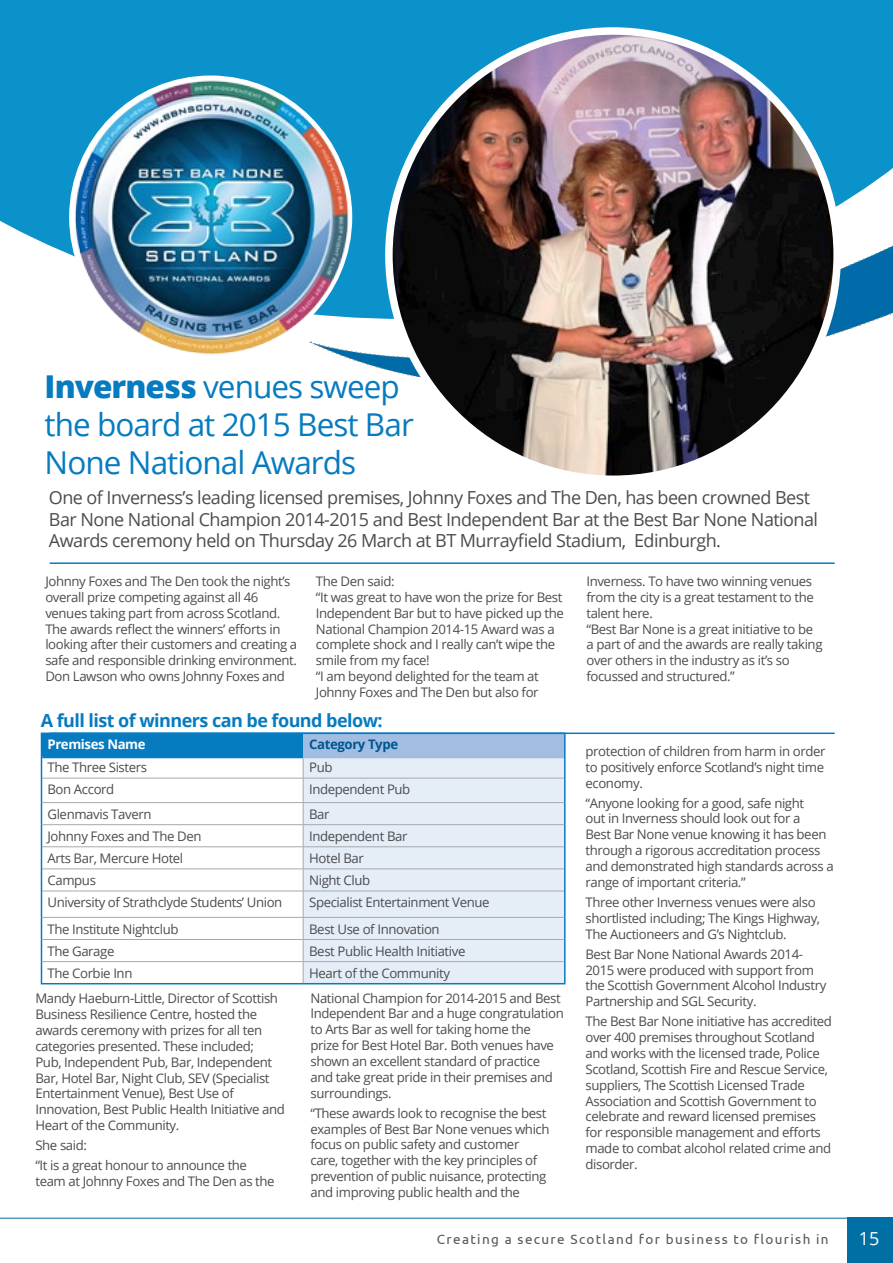
<style>
.page{position:relative;width:893px;height:1263px;background:#fff}
.page>*{position:absolute;margin:0;border:0;box-sizing:border-box;transform-origin:0 0}
.t1{font:31.5px/37.8px "Open Sans";letter-spacing:-.03em;color:#067bc0}
.t2{font:18px/21.6px "Open Sans";letter-spacing:-.03em;color:#4b4c4d}
.t3{font:700 18px "Open Sans";letter-spacing:-.03em;color:#067bc0}
.t4{font:18px "Open Sans";color:#fff}
.t5{font:13.5px "Ubuntu";letter-spacing:.1em;color:#57585a}
.t6{font:13.2px/15.9px "Open Sans";letter-spacing:-.03em;color:#4b4c4d}
.t7{font:700 13.2px "Open Sans";letter-spacing:-.03em;color:#fff}
.t8{font:700 13.2px "Open Sans";letter-spacing:-.03em;color:#005690}
.s1{font-weight:800}
</style>
<div class="page">
<svg style="left:345px;top:319px;width:533px;height:52px"></svg>
<svg style="left:0;top:0;width:893px;height:319px;background:#289ed0"></svg>
<svg style="left:0;top:1218px;width:848px;height:45px"></svg>
<div style="left:848px;top:1218px;width:45px;height:45px;background:#006fa4"></div>
<div style="left:41px;top:733px;width:262px;height:23px;background:#067bc0"></div>
<div style="left:303px;top:733px;width:262px;height:23px;background:#a2bde1"></div>
<div style="left:304px;top:758px;width:260px;height:225px;background:#e5edf7"></div>
<hr style="left:42px;top:778px;width:261px;height:1px;background:#a8a9ad">
<hr style="left:303px;top:778px;width:261px;height:1px;background:#a8a9ad">
<hr style="left:42px;top:802px;width:261px;height:1px;background:#a8a9ad">
<hr style="left:303px;top:802px;width:261px;height:1px;background:#a8a9ad">
<hr style="left:42px;top:824px;width:261px;height:1px;background:#a8a9ad">
<hr style="left:303px;top:824px;width:261px;height:1px;background:#a8a9ad">
<hr style="left:42px;top:846px;width:261px;height:1px;background:#a8a9ad">
<hr style="left:303px;top:846px;width:261px;height:1px;background:#a8a9ad">
<hr style="left:42px;top:869px;width:261px;height:1px;background:#a8a9ad">
<hr style="left:303px;top:869px;width:261px;height:1px;background:#a8a9ad">
<hr style="left:42px;top:891px;width:261px;height:1px;background:#a8a9ad">
<hr style="left:303px;top:891px;width:261px;height:1px;background:#a8a9ad">
<hr style="left:42px;top:917px;width:261px;height:1px;background:#a8a9ad">
<hr style="left:303px;top:917px;width:261px;height:1px;background:#a8a9ad">
<hr style="left:42px;top:939px;width:261px;height:1px;background:#a8a9ad">
<hr style="left:303px;top:939px;width:261px;height:1px;background:#a8a9ad">
<hr style="left:42px;top:961px;width:261px;height:1px;background:#a8a9ad">
<hr style="left:303px;top:961px;width:261px;height:1px;background:#a8a9ad">
<svg style="left:303px;top:758px;width:1px;height:225px"></svg>
<hr style="left:42px;top:754px;width:261px;height:4px;background:#067bc0">
<hr style="left:303px;top:754px;width:261px;height:4px;background:#a2bde1">
<hr style="left:41px;top:732px;width:262px;height:2px;background:#067bc0">
<hr style="left:564px;top:734px;width:2px;height:22px;background:#067bc0">
<hr style="left:564px;top:756px;width:2px;height:22px;background:#067bc0">
<hr style="left:564px;top:778px;width:2px;height:24px;background:#067bc0">
<hr style="left:564px;top:802px;width:2px;height:23px;background:#067bc0">
<hr style="left:564px;top:825px;width:2px;height:22px;background:#067bc0">
<hr style="left:564px;top:847px;width:2px;height:22px;background:#067bc0">
<hr style="left:564px;top:869px;width:2px;height:22px;background:#067bc0">
<hr style="left:564px;top:891px;width:2px;height:26px;background:#067bc0">
<hr style="left:564px;top:917px;width:2px;height:22px;background:#067bc0">
<hr style="left:564px;top:939px;width:2px;height:22px;background:#067bc0">
<svg style="left:41px;top:756px;width:1px;height:227px"></svg>
<hr style="left:564px;top:961px;width:2px;height:22px;background:#067bc0">
<hr style="left:41px;top:983px;width:262px;height:1px;background:#067bc0">
<hr style="left:303px;top:983px;width:263px;height:1px;background:#067bc0">
<img style="left:389px;top:31px;width:448px;height:443px">
<img style="left:71px;top:77px;width:280px;height:280px">
<svg style="left:0;top:217px;width:2px;height:14px"></svg>
<hr style="left:50px;top:562px;width:785px;height:2px;background:#067bc0">
<hr style="left:50px;top:732px;width:785px;height:2px;background:#067bc0">
<p class="t1" style="left:45px;top:367px;width:371px"><span class="s1">Inverness</span> venues sweep the board at 2015 Best Bar<br>None National Awards</p>
<p class="t2" style="left:49px;top:486px;width:771px">One of Inverness’s leading licensed premises, Johnny Foxes and The Den, has been crowned Best<br>Bar None National Champion 2014-2015 and Best Independent Bar at the Best Bar None National<br>Awards ceremony held on Thursday 26 March at BT Murrayfield Stadium, Edinburgh.</p>
<p class="t6" style="left:45px;top:573px;width:247px">Johnny Foxes and The Den took the night’s overall prize competing against all 46 venues taking part from across Scotland.</p>
<p class="t6" style="left:45px;top:620px;width:253px">The awards reflect the winners’ efforts in looking after their customers and creating a safe and responsible drinking environment.</p>
<p class="t6" style="left:45px;top:668px;width:241px">Don Lawson who owns Johnny Foxes and</p>
<p class="t6" style="left:316px;top:573px;width:80px">The Den said:</p>
<p class="t6" style="left:316px;top:589px;width:250px">“It was great to have won the prize for Best Independent Bar but to have picked up the National Champion 2014-15 Award was a complete shock and I really can’t wipe the smile from my face!</p>
<p class="t6" style="left:316px;top:668px;width:224px">“I am beyond delighted for the team at<br>Johnny Foxes and The Den but also for</p>
<p class="t3" style="left:41px;top:708px;width:343px">A full list of winners can be found below:</p>
<p class="t7" style="left:47px;top:735px;width:100px">Premises Name</p>
<p class="t8" style="left:309px;top:735px;width:91px">Category Type</p>
<p class="t6" style="left:47px;top:759px;width:101px">The Three Sisters</p>
<p class="t6" style="left:309px;top:759px;width:25px">Pub</p>
<p class="t6" style="left:47px;top:781px;width:68px">Bon Accord</p>
<p class="t6" style="left:309px;top:781px;width:103px">Independent Pub</p>
<p class="t6" style="left:47px;top:806px;width:105px">Glenmavis Tavern</p>
<p class="t6" style="left:309px;top:806px;width:22px">Bar</p>
<p class="t6" style="left:47px;top:828px;width:155px">Johnny Foxes and The Den</p>
<p class="t6" style="left:309px;top:828px;width:100px">Independent Bar</p>
<p class="t6" style="left:47px;top:850px;width:137px">Arts Bar, Mercure Hotel</p>
<p class="t6" style="left:309px;top:850px;width:56px">Hotel Bar</p>
<p class="t6" style="left:47px;top:872px;width:50px">Campus</p>
<p class="t6" style="left:309px;top:872px;width:63px">Night Club</p>
<p class="t6" style="left:47px;top:894px;width:236px">University of Strathclyde Students’ Union</p>
<p class="t6" style="left:309px;top:894px;width:182px">Specialist Entertainment Venue</p>
<p class="t6" style="left:47px;top:920px;width:132px">The Institute Nightclub</p>
<p class="t6" style="left:309px;top:920px;width:132px">Best Use of Innovation</p>
<p class="t6" style="left:47px;top:942px;width:68px">The Garage</p>
<p class="t6" style="left:309px;top:942px;width:158px">Best Public Health Initiative</p>
<p class="t6" style="left:47px;top:965px;width:86px">The Corbie Inn</p>
<p class="t6" style="left:309px;top:965px;width:142px">Heart of the Community</p>
<p class="t6" style="left:35px;top:990px;width:251px">Mandy Haeburn-Little, Director of Scottish Business Resilience Centre, hosted the awards ceremony with prizes for all ten categories presented. These included;<br>Pub, Independent Pub, Bar, Independent Bar, Hotel Bar, Night Club, SEV (Specialist Entertainment Venue), Best Use of Innovation, Best Public Health Initiative and Heart of the Community.</p>
<p class="t6" style="left:35px;top:1137px;width:53px">She said:</p>
<p class="t6" style="left:35px;top:1157px;width:241px">“It is a great honour to announce the team at Johnny Foxes and The Den as the</p>
<p class="t6" style="left:310px;top:989px;width:255px">National Champion for 2014-2015 and Best Independent Bar and a huge congratulation to Arts Bar as well for taking home the<br>prize for Best Hotel Bar. Both venues have shown an excellent standard of practice and take great pride in their premises and surroundings.</p>
<p class="t6" style="left:310px;top:1105px;width:241px">“These awards look to recognise the best examples of Best Bar None venues which focus on public safety and customer care, together with the key principles of prevention of public nuisance, protecting and improving public health and the</p>
<p class="t6" style="left:586px;top:573px;width:229px">Inverness. To have two winning venues from the city is a great testament to the talent here.</p>
<p class="t6" style="left:586px;top:620px;width:238px">“Best Bar None is a great initiative to be a part of and the awards are really taking over others in the industry as it’s so focussed and structured.”</p>
<p class="t6" style="left:585px;top:743px;width:242px;text-align:justify">protection of children from harm in order to positively enforce Scotland’s night time economy.</p>
<p class="t6" style="left:585px;top:794px;width:250px">“Anyone looking for a good, safe night<br>out in Inverness should look out for a<br>Best Bar None venue knowing it has been through a rigorous accreditation process and demonstrated high standards across a range of important criteria.”</p>
<p class="t6" style="left:585px;top:894px;width:236px">Three other Inverness venues were also shortlisted including; The Kings Highway,<br>The Auctioneers and G’s Nightclub.</p>
<p class="t6" style="left:585px;top:946px;width:242px">Best Bar None National Awards 2014- 2015 were produced with support from the Scottish Government Alcohol Industry Partnership and SGL Security.</p>
<p class="t6" style="left:585px;top:1013px;width:248px">The Best Bar None initiative has accredited over 400 premises throughout Scotland and works with the licensed trade, Police Scotland, Scottish Fire and Rescue Service, suppliers, The Scottish Licensed Trade Association and Scottish Government to celebrate and reward licensed premises for responsible management and efforts made to combat alcohol related crime and disorder.</p>
<p class="t5" style="left:437px;top:1231px;width:393px">Creating a secure Scotland for business to flourish in</p>
<p class="t4" style="left:859px;top:1226px;width:22px">15</p>
</div>
